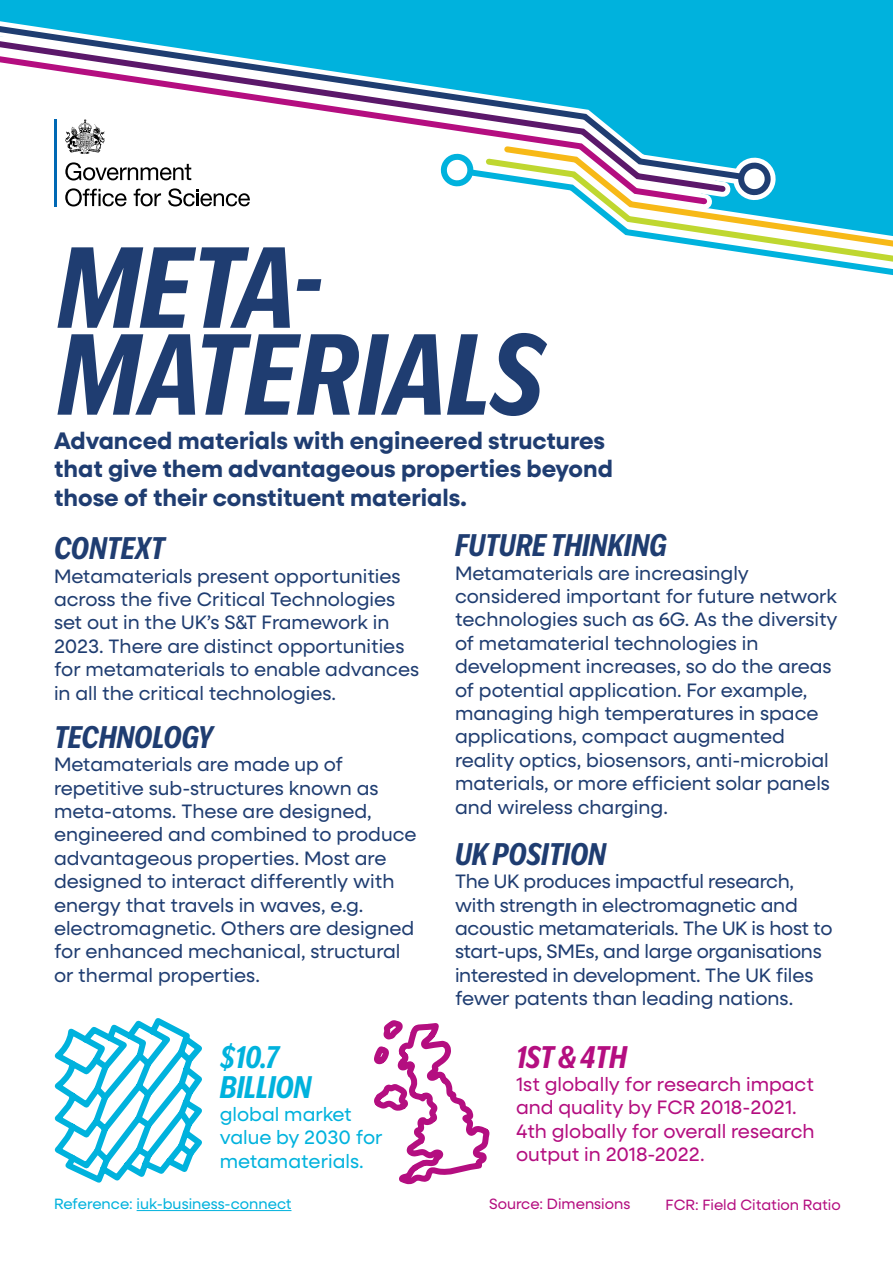
<style>
.page{position:relative;width:893px;height:1263px;background:#fff}
.page>*{position:absolute;margin:0;border:0;box-sizing:border-box;transform-origin:0 0}
.t1{font:100 110.4px "Ivy Epic Variable";color:#1f3d71}
.t2{font:100 30px "Ivy Epic Variable";color:#1f3d71}
.t3{font:100 30px "Ivy Epic Variable";color:#00b2dd}
.t4{font:100 30px "Ivy Epic Variable";letter-spacing:-.01em;color:#b40e80}
.t5{font:700 24px/28.8px "Neulis Sans";color:#1f3d71}
.t6{font:19.5px/23.4px "Neulis Sans";color:#1f3d71}
.t7{font:19.5px/23.4px "Neulis Sans";color:#b40e80}
.t8{font:19.5px "Neulis Sans";color:#00b2dd}
.t9{font:15px "Neulis Sans";color:#b40e80}
.t10{font:15px "Neulis Sans";color:#00b2dd}
</style>
<div class="page">
<hr style="left:137px;top:1210px;width:154px;height:1px;background:#00b2dd">
<div style="left:758px;top:0;width:135px;height:132px;background:#00b2dd"></div>
<div style="left:0;top:0;width:758px;height:143px;background:#00b2dd"></div>
<div style="left:748px;top:143px;width:145px;height:23px;background:#00b2dd"></div>
<svg style="left:592px;top:166px;width:301px;height:110px"></svg>
<svg style="left:54px;top:183px;width:657px;height:25px"></svg>
<svg style="left:0;top:8px;width:748px;height:175px"></svg>
<svg style="left:723px;top:147px;width:63px;height:62px"></svg>
<hr style="left:55px;top:119px;width:2px;height:87px;background:#0068b4">
<svg style="left:65px;top:119px;width:40px;height:35px"></svg>
<svg style="left:65px;top:162px;width:126px;height:18px"></svg>
<svg style="left:65px;top:188px;width:62px;height:18px"></svg>
<svg style="left:134px;top:189px;width:27px;height:17px"></svg>
<svg style="left:168px;top:188px;width:82px;height:18px"></svg>
<svg style="left:54px;top:1018px;width:148px;height:165px"></svg>
<svg style="left:374px;top:1020px;width:116px;height:165px"></svg>
<p class="t1" style="left:57px;top:217px;width:267px">META-</p>
<h1 class="t1" style="left:57px;top:304px;width:488px">MATERIALS</h1>
<h2 class="t5" style="left:54px;top:425px;width:560px">Advanced materials with engineered structures that give them advantageous properties beyond those of their constituent materials.</h2>
<p class="t2" style="left:54px;top:529px;width:112px">CONTEXT</p>
<p class="t6" style="left:54px;top:563px;width:367px">Metamaterials present opportunities across the fve Critical Technologies set out in the UK’s S&amp;T Framework in 2023. There are distinct opportunities for metamaterials to enable advances in all the critical technologies.</p>
<h2 class="t2" style="left:54px;top:717px;width:161px">TECHNOLOGY</h2>
<p class="t6" style="left:54px;top:752px;width:364px">Metamaterials are made up of repetitive sub-structures known as meta-atoms. These are designed, engineered and combined to produce advantageous properties. Most are designed to interact differently with energy that travels in waves, e.g. electromagnetic. Others are designed for enhanced mechanical, structural or thermal properties.</p>
<h2 class="t2" style="left:455px;top:526px;width:213px">FUTURE THINKING</h2>
<p class="t6" style="left:455px;top:560px;width:384px">Metamaterials are increasingly considered important for future network technologies such as 6G. As the diversity of metamaterial technologies in development increases, so do the areas of potential application. For example, managing high temperatures in space applications, compact augmented reality optics, biosensors, anti-microbial materials, or more effcient solar panels and wireless charging.</p>
<h2 class="t2" style="left:455px;top:834px;width:152px">UK POSITION</h2>
<p class="t6" style="left:455px;top:869px;width:379px">The UK produces impactful research, with strength in electromagnetic and acoustic metamaterials. The UK is host to start-ups, SMEs, and large organisations interested in development. The UK fles fewer patents than leading nations.</p>
<h2 class="t3" style="left:220px;top:1037px;width:60px">$10.7</h2>
<h2 class="t3" style="left:220px;top:1067px;width:93px">BILLION</h2>
<p class="t8" style="left:220px;top:1100px;width:133px">global market</p>
<p class="t8" style="left:220px;top:1124px;width:164px">value by 2030 for</p>
<p class="t4" style="left:516px;top:1037px;width:112px">1ST &amp; 4TH</p>
<p class="t7" style="left:516px;top:1071px;width:300px">1st globally for research impact and quality by FCR 2018-2021.<br>4th globally for overall research</p>
<p class="t8" style="left:220px;top:1147px;width:145px">metamaterials.</p>
<p class="t7" style="left:516px;top:1142px;width:190px">output in 2018-2022.</p>
<p class="t10" style="left:54px;top:1193px;width:239px">Reference: iuk-business-connect</p>
<p class="t9" style="left:489px;top:1193px;width:143px">Source: Dimensions</p>
<p class="t9" style="left:666px;top:1194px;width:177px">FCR: Field Citation Ratio</p>
</div>
